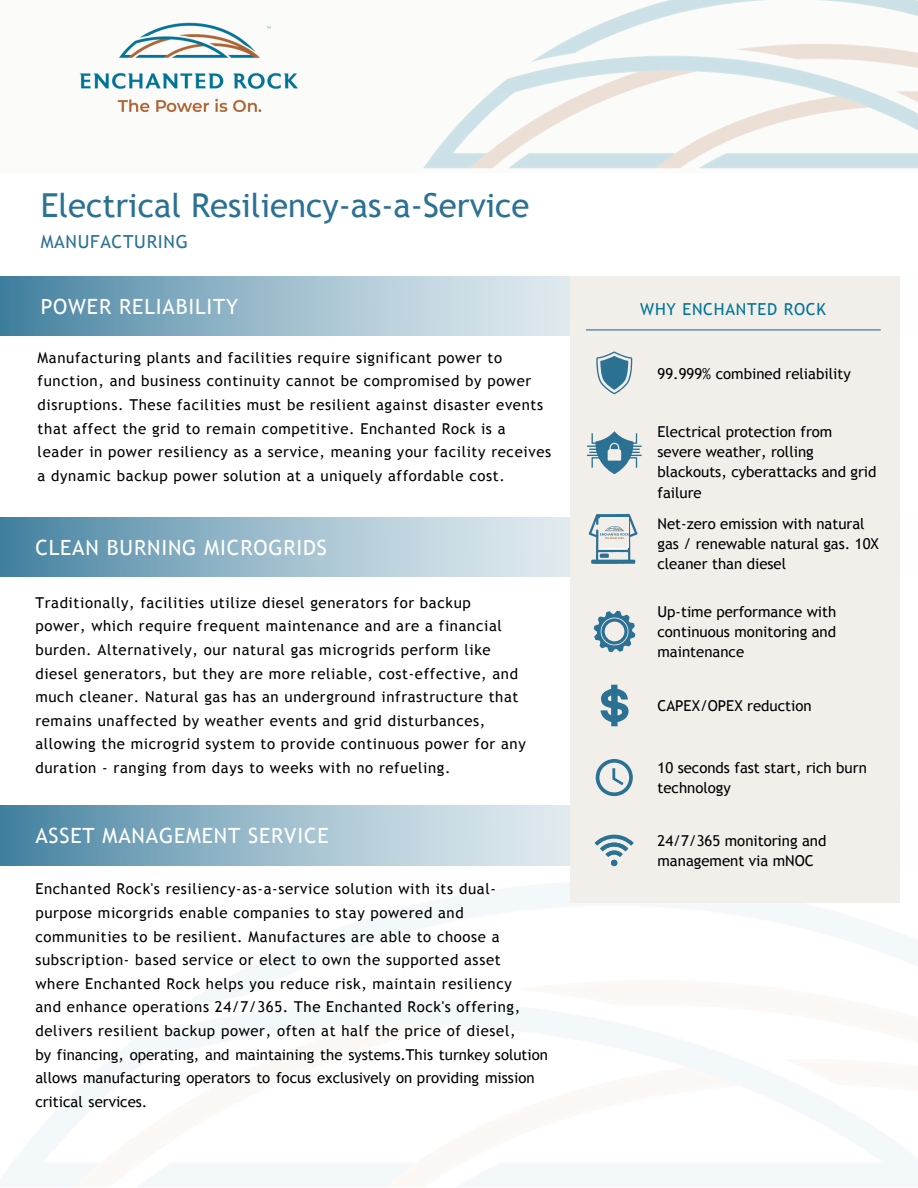
<style>
.page{position:relative;width:918px;height:1188px;background:#fff}
.page>*{position:absolute;margin:0;border:0;box-sizing:border-box;transform-origin:0 0}
.t1{font:33px "Trebuchet MS";color:#2b7194}
.t2{font:21px "Trebuchet MS";letter-spacing:.04em;color:#fff}
.t3{font:18px "Trebuchet MS";letter-spacing:.04em;color:#2b7194}
.t4{font:16.5px "Trebuchet MS";letter-spacing:.045em;color:#007396}
.t5{font:15px/23.7px "Trebuchet MS";letter-spacing:.04em;color:#000}
.t6{font:15px/20.2px "Trebuchet MS";color:#000}
</style>
<div class="page">
<div style="left:0;top:0;width:918px;height:172px;background:#fbfbfa"></div>
<svg style="left:0;top:276px;width:570px;height:60px;background:#9abbcb"></svg>
<svg style="left:0;top:517px;width:570px;height:60px;background:#9bbccc"></svg>
<img style="left:0;top:865px;width:918px;height:322px">
<svg style="left:0;top:805px;width:570px;height:60px;background:#9bbccc"></svg>
<img style="left:423px;top:0;width:495px;height:169px">
<img style="left:79px;top:23px;width:219px;height:89px">
<div style="left:570px;top:276px;width:330px;height:627px;background:#f2efeb"></div>
<hr style="left:586px;top:329px;width:295px;height:1px;background:#2b7194">
<svg style="left:587px;top:431px;width:55px;height:43px"></svg>
<img style="left:588px;top:513px;width:50px;height:51px">
<div style="left:600px;top:517px;width:28px;height:30px;background:#f2efeb"></div>
<img style="left:600px;top:526px;width:28px;height:13px">
<svg style="left:594px;top:835px;width:40px;height:31px"></svg>
<svg style="left:601px;top:685px;width:28px;height:41px"></svg>
<svg style="left:594px;top:611px;width:41px;height:41px"></svg>
<svg style="left:596px;top:352px;width:36px;height:42px"></svg>
<svg style="left:596px;top:759px;width:37px;height:37px"></svg>
<h1 class="t1" style="left:41px;top:186px;width:490px">Electrical Resiliency-as-a-Service</h1>
<p class="t3" style="left:41px;top:231px;width:149px">MANUFACTURING</p>
<h2 class="t2" style="left:41px;top:294px;width:199px">POWER RELIABILITY</h2>
<p class="t5" style="left:38px;top:346px;width:515px">Manufacturing plants and facilities require significant power to function, and business continuity cannot be compromised by power disruptions. These facilities must be resilient against disaster events that affect the grid to remain competitive. Enchanted Rock is a leader in power resiliency as a service, meaning your facility receives a dynamic backup power solution at a uniquely affordable cost.</p>
<h2 class="t2" style="left:35px;top:535px;width:293px">CLEAN BURNING MICROGRIDS</h2>
<p class="t5" style="left:35px;top:591px;width:492px">Traditionally, facilities utilize diesel generators for backup<br>power, which require frequent maintenance and are a financial burden. Alternatively, our natural gas microgrids perform like diesel generators, but they are more reliable, cost-effective, and much cleaner. Natural gas has an underground infrastructure that remains unaffected by weather events and grid disturbances, allowing the microgrid system to provide continuous power for any duration - ranging from days to weeks with no refueling.</p>
<h2 class="t2" style="left:35px;top:823px;width:295px">ASSET MANAGEMENT SERVICE</h2>
<p class="t5" style="left:35px;top:877px;width:514px">Enchanted Rock's resiliency-as-a-service solution with its dual&shy;purpose micorgrids enable companies to stay powered and communities to be resilient. Manufactures are able to choose a subscription- based service or elect to own the supported asset where Enchanted Rock helps you reduce risk, maintain resiliency<br>and enhance operations 24/7/365. The Enchanted Rock's offering, delivers resilient backup power, often at half the price of diesel,<br>by financing, operating, and maintaining the systems.This turnkey solution allows manufacturing operators to focus exclusively on providing mission critical services.</p>
<p class="t4" style="left:640px;top:300px;width:187px">WHY ENCHANTED ROCK</p>
<p class="t6" style="left:657px;top:363px;width:195px">99.999% combined reliability</p>
<p class="t6" style="left:657px;top:421px;width:221px">Electrical protection from severe weather, rolling blackouts, cyberattacks and grid failure</p>
<p class="t6" style="left:657px;top:513px;width:223px">Net-zero emission with natural gas / renewable natural gas. 10X cleaner than diesel</p>
<p class="t5" style="left:657px;top:601px;width:180px;line-height:20.2px;text-align:justify">Up-time performance with continuous monitoring and maintenance</p>
<p class="t6" style="left:657px;top:696px;width:156px">CAPEX/OPEX reduction</p>
<p class="t6" style="left:657px;top:758px;width:211px">10 seconds fast start, rich burn technology</p>
<p class="t6" style="left:657px;top:830px;width:171px">24/7/365 monitoring and management via mNOC</p>
</div>
